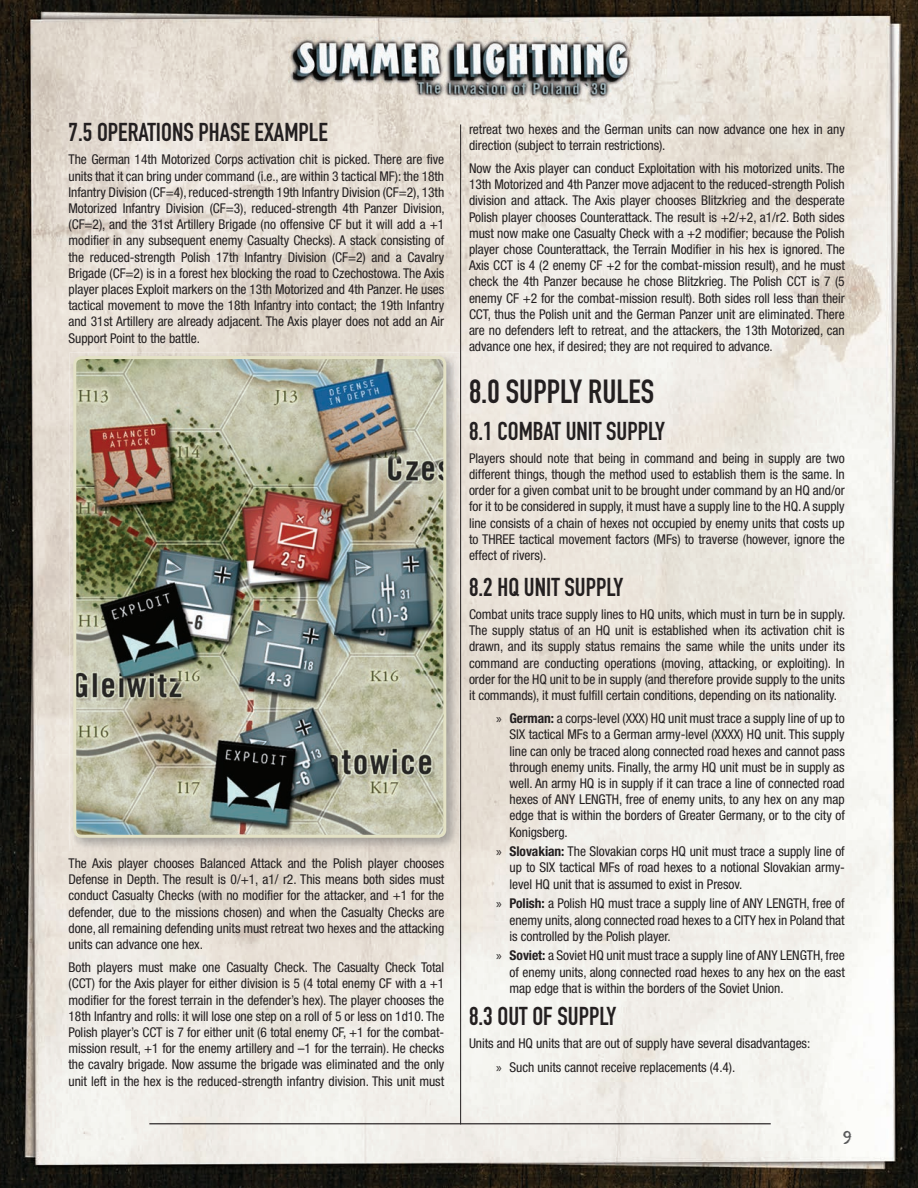
<style>
.page{position:relative;width:918px;height:1188px;background:#fff}
.page>*{position:absolute;margin:0;border:0;box-sizing:border-box;transform-origin:0 0}
.t1{font:33px "DIN Engschrift Std";color:#231f20}
.t2{font:25.5px "DIN Engschrift Std";color:#231f20}
.t3{font:16.5px "Adler";color:#555657}
.t4{font:condensed 13.5px/16.2px "Helvetica Neue";letter-spacing:-.005em;color:#231f20;text-align:justify}
.s1{font-family:"Myriad Pro";font-stretch:normal}
.s2{font-weight:700}
</style>
<div class="page">
<img style="left:0;top:0;width:918px;height:1188px">
<hr style="left:460px;top:125px;width:1px;height:999px;background:#231f20">
<hr style="left:149px;top:1123px;width:622px;height:1px;background:#231f20">
<img style="left:289px;top:37px;width:343px;height:63px">
<img style="left:70px;top:352px;width:390px;height:50px">
<img style="left:70px;top:402px;width:48px;height:449px">
<img style="left:411px;top:402px;width:49px;height:449px">
<img style="left:118px;top:838px;width:293px;height:13px">
<img style="left:77px;top:358px;width:368px;height:478px">
<div style="left:73px;top:356px;width:373px;height:482px;border:3px solid #e4e2c5;border-radius:7px"></div>
<p class="t2" style="left:69px;top:117px;width:261px">7.5 OPERATIONS PHASE EXAMPLE</p>
<p class="t4" style="left:69px;top:151px;width:378px">The German 14th Motorized Corps activation chit is picked. There are five units that it can bring under command (i.e., are within 3 tactical MF): the 18th Infantry Division (CF=4), reduced-strength 19th Infantry Division (CF=2), 13th Motorized Infantry Division (CF=3), reduced-strength 4th Panzer Division, (CF=2), and the 31st Artillery Brigade (no offensive CF but it will add a +1 modifier in any subsequent enemy Casualty Checks). A stack consisting of the reduced-strength Polish 17th Infantry Division (CF=2) and a Cavalry Brigade (CF=2) is in a forest hex blocking the road to Czechostowa. The Axis player places Exploit markers on the 13th Motorized and 4th Panzer. He uses tactical movement to move the 18th Infantry into contact; the 19th Infantry and 31st Artillery are already adjacent. The Axis player does not add an Air Support Point to the battle.</p>
<p class="t4" style="left:69px;top:855px;width:377px">The Axis player chooses Balanced Attack and the Polish player chooses Defense in Depth. The result is 0/+1, a1/ r2. This means both sides must conduct Casualty Checks (with no modifier for the attacker, and +1 for the defender, due to the missions chosen) and when the Casualty Checks are done, all remaining defending units must retreat two hexes and the attacking units can advance one hex.</p>
<p class="t4" style="left:69px;top:959px;width:377px">Both players must make one Casualty Check. The Casualty Check Total (CCT) for the Axis player for either division is 5 (4 total enemy CF with a +1 modifier for the forest terrain in the defender’s hex). The player chooses the 18th Infantry and rolls: it will lose one step on a roll of 5 or less on 1d10. The Polish player’s CCT is 7 for either unit (6 total enemy CF, +1 for the combat&shy;mission result, +1 for the enemy artillery and –1 for the terrain). He checks the cavalry brigade. Now assume the brigade was eliminated and the only unit left in the hex is the reduced-strength infantry division. This unit must</p>
<p class="t4" style="left:469px;top:121px;width:377px">retreat two hexes and the German units can now advance one hex in any direction (subject to terrain restrictions).</p>
<p class="t4" style="left:469px;top:160px;width:377px">Now the Axis player can conduct Exploitation with his motorized units. The 13th Motorized and 4th Panzer move adjacent to the reduced-strength Polish division and attack. The Axis player chooses Blitzkrieg and the desperate Polish player chooses Counterattack. The result is +2/+2, a1/r2. Both sides must now make one Casualty Check with a +2 modifier; because the Polish player chose Counterattack, the Terrain Modifier in his hex is ignored. The Axis CCT is 4 (2 enemy CF +2 for the combat-mission result), and he must check the 4th Panzer because he chose Blitzkrieg. The Polish CCT is 7 (5 enemy CF +2 for the combat-mission result). Both sides roll less than their CCT, thus the Polish unit and the German Panzer unit are eliminated. There are no defenders left to retreat, and the attackers, the 13th Motorized, can advance one hex, if desired; they are not required to advance.</p>
<p class="t1" style="left:469px;top:372px;width:187px">8.0 SUPPLY RULES</p>
<p class="t2" style="left:469px;top:416px;width:198px">8.1 COMBAT UNIT SUPPLY</p>
<p class="t4" style="left:469px;top:450px;width:377px">Players should note that being in command and being in supply are two different things, though the method used to establish them is the same. In order for a given combat unit to be brought under command by an HQ and/or for it to be considered in supply, it must have a supply line to the HQ. A supply line consists of a chain of hexes not occupied by enemy units that costs up to THREE tactical movement factors (MFs) to traverse (however, ignore the effect of rivers).</p>
<p class="t2" style="left:469px;top:572px;width:156px">8.2 HQ UNIT SUPPLY</p>
<p class="t4" style="left:469px;top:606px;width:378px">Combat units trace supply lines to HQ units, which must in turn be in supply.<br>The supply status of an HQ unit is established when its activation chit is drawn, and its supply status remains the same while the units under its command are conducting operations (moving, attacking, or exploiting). In order for the HQ unit to be in supply (and therefore provide supply to the units it commands), it must fulfill certain conditions, depending on its nationality.</p>
<p class="t4" style="left:510px;top:710px;width:337px;text-indent:-14px"><span class="s1">»</span> <span class="s2">German:</span> a corps-level (XXX) HQ unit must trace a supply line of up to SIX tactical MFs to a German army-level (XXXX) HQ unit. This supply line can only be traced along connected road hexes and cannot pass through enemy units. Finally, the army HQ unit must be in supply as well. An army HQ is in supply if it can trace a line of connected road hexes of ANY LENGTH, free of enemy units, to any hex on any map edge that is within the borders of Greater Germany, or to the city of Konigsberg.</p>
<p class="t4" style="left:510px;top:843px;width:337px;text-indent:-14px"><span class="s1">»</span> <span class="s2">Slovakian:</span> The Slovakian corps HQ unit must trace a supply line of up to SIX tactical MFs of road hexes to a notional Slovakian army&shy;level HQ unit that is assumed to exist in Presov.</p>
<p class="t4" style="left:510px;top:895px;width:337px;text-indent:-14px"><span class="s1">»</span> <span class="s2">Polish:</span> a Polish HQ must trace a supply line of ANY LENGTH, free of enemy units, along connected road hexes to a CITY hex in Poland that is controlled by the Polish player.</p>
<p class="t4" style="left:510px;top:948px;width:337px;text-indent:-14px"><span class="s1">»</span> <span class="s2">Soviet:</span> a Soviet HQ unit must trace a supply line of ANY LENGTH, free of enemy units, along connected road hexes to any hex on the east map edge that is within the borders of the Soviet Union.</p>
<p class="t2" style="left:469px;top:1001px;width:149px">8.3 OUT OF SUPPLY</p>
<p class="t4" style="left:496px;top:1032px;width:316px;line-height:23.2px;text-indent:-27px">Units and HQ units that are out of supply have several disadvantages: <span class="s1">»</span> Such units cannot receive replacements (4.4).</p>
<p class="t3" style="left:844px;top:1130px;width:9px">9</p>
</div>
